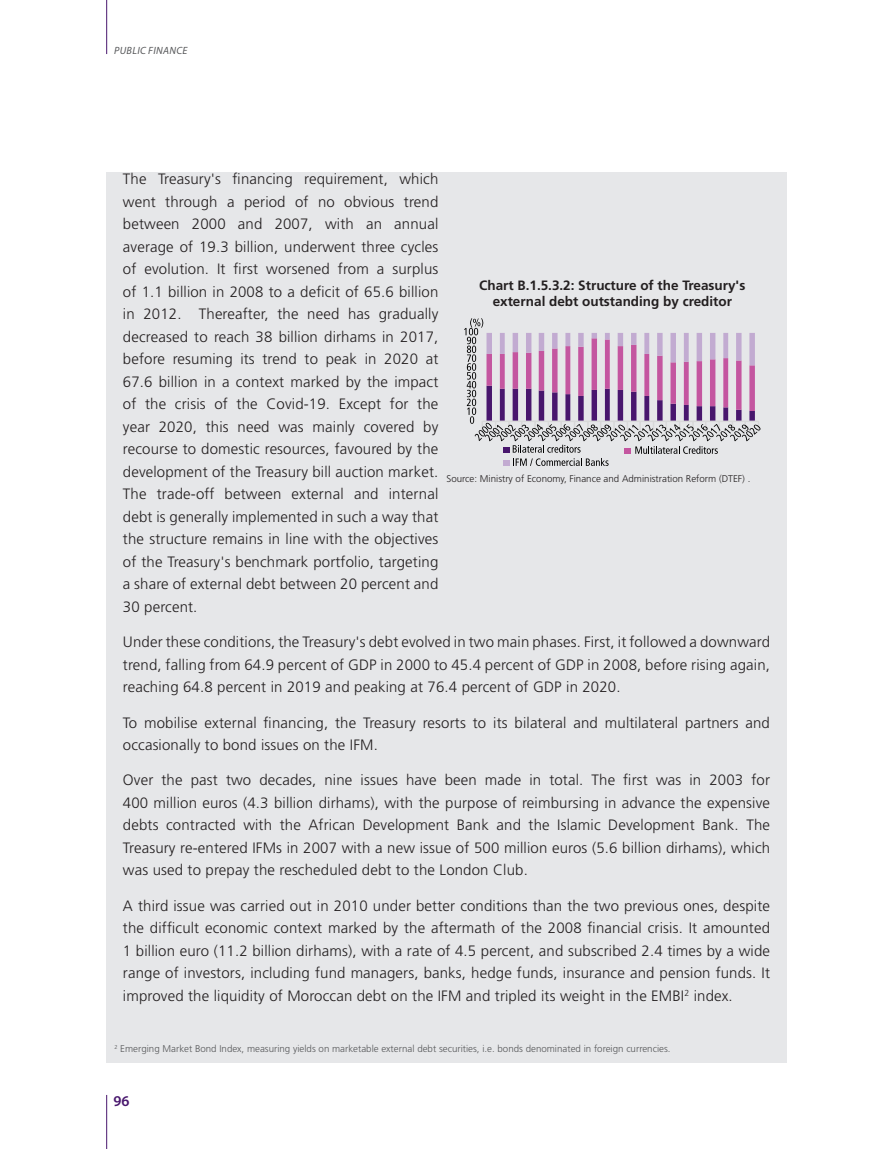
<style>
.page{position:relative;width:893px;height:1149px;background:#fff}
.page>*{position:absolute;margin:0;border:0;box-sizing:border-box;transform-origin:0 0}
.TEXTE_ENCADRE{font:300 15px/22.5px "Frutiger";letter-spacing:.01em;color:#231f20;text-align:justify}
.t1{font:600 15px "Myriad Pro";color:#48166d}
.t2{font:700 13.5px/16.2px "Frutiger";color:#231f20;text-align:center}
.t3{font:italic 10.5px "Myriad Pro";letter-spacing:.03em;color:#57585a}
.NOTE_BAS_DE_PAGE{font:300 9.75px "Frutiger";color:#57585a}
.t4{font:300 9.75px "Frutiger";color:#231f20}
</style>
<div class="page">
<div style="left:106px;top:173px;width:681px;height:889px;background:#e6e7e9"></div>
<svg style="left:464px;top:318px;width:297px;height:148px"></svg>
<hr style="left:106px;top:0;width:1px;height:54px;background:#48166d">
<hr style="left:106px;top:1094px;width:1px;height:54px;background:#48166d">
<p class="t3" style="left:114px;top:44px;width:75px">PUBLIC FINANCE</p>
<p class="TEXTE_ENCADRE" style="left:123px;top:168px;width:317px">The Treasury's financing requirement, which went through a period of no obvious trend between 2000 and 2007, with an annual average of 19.3 billion, underwent three cycles of evolution. It first worsened from a surplus of 1.1 billion in 2008 to a deficit of 65.6 billion in 2012. Thereafter, the need has gradually decreased to reach 38 billion dirhams in 2017, before resuming its trend to peak in 2020 at 67.6 billion in a context marked by the impact of the crisis of the Covid-19. Except for the year 2020, this need was mainly covered by recourse to domestic resources, favoured by the development of the Treasury bill auction market.<br>The trade-off between external and internal debt is generally implemented in such a way that the structure remains in line with the objectives of the Treasury's benchmark portfolio, targeting a share of external debt between 20 percent and 30 percent.</p>
<p class="TEXTE_ENCADRE" style="left:123px;top:630px;width:649px">Under these conditions, the Treasury's debt evolved in two main phases. First, it followed a downward trend, falling from 64.9 percent of GDP in 2000 to 45.4 percent of GDP in 2008, before rising again, reaching 64.8 percent in 2019 and peaking at 76.4 percent of GDP in 2020.</p>
<p class="TEXTE_ENCADRE" style="left:123px;top:711px;width:649px">To mobilise external financing, the Treasury resorts to its bilateral and multilateral partners and occasionally to bond issues on the IFM.</p>
<p class="TEXTE_ENCADRE" style="left:123px;top:768px;width:649px">Over the past two decades, nine issues have been made in total. The first was in 2003 for 400 million euros (4.3 billion dirhams), with the purpose of reimbursing in advance the expensive debts contracted with the African Development Bank and the Islamic Development Bank. The Treasury re-entered IFMs in 2007 with a new issue of 500 million euros (5.6 billion dirhams), which was used to prepay the rescheduled debt to the London Club.</p>
<p class="TEXTE_ENCADRE" style="left:123px;top:894px;width:649px">A third issue was carried out in 2010 under better conditions than the two previous ones, despite the difficult economic context marked by the aftermath of the 2008 financial crisis. It amounted 1 billion euro (11.2 billion dirhams), with a rate of 4.5 percent, and subscribed 2.4 times by a wide range of investors, including fund managers, banks, hedge funds, insurance and pension funds. It improved the liquidity of Moroccan debt on the IFM and tripled its weight in the EMBI<sup>2</sup> index.</p>
<p class="t2" style="left:479px;top:277px;width:268px">Chart B.1.5.3.2: Structure of the Treasury's external debt outstanding by creditor</p>
<p class="t4" style="left:446px;top:473px;width:305px">Source: Ministry of Economy, Finance and Administration Reform (DTEF) .</p>
<p class="NOTE_BAS_DE_PAGE" style="left:114px;top:1042px;width:558px"><sup>2</sup> Emerging Market Bond Index, measuring yields on marketable external debt securities, i.e. bonds denominated in foreign currencies.</p>
<p class="t1" style="left:113px;top:1091px;width:18px">96</p>
</div>
